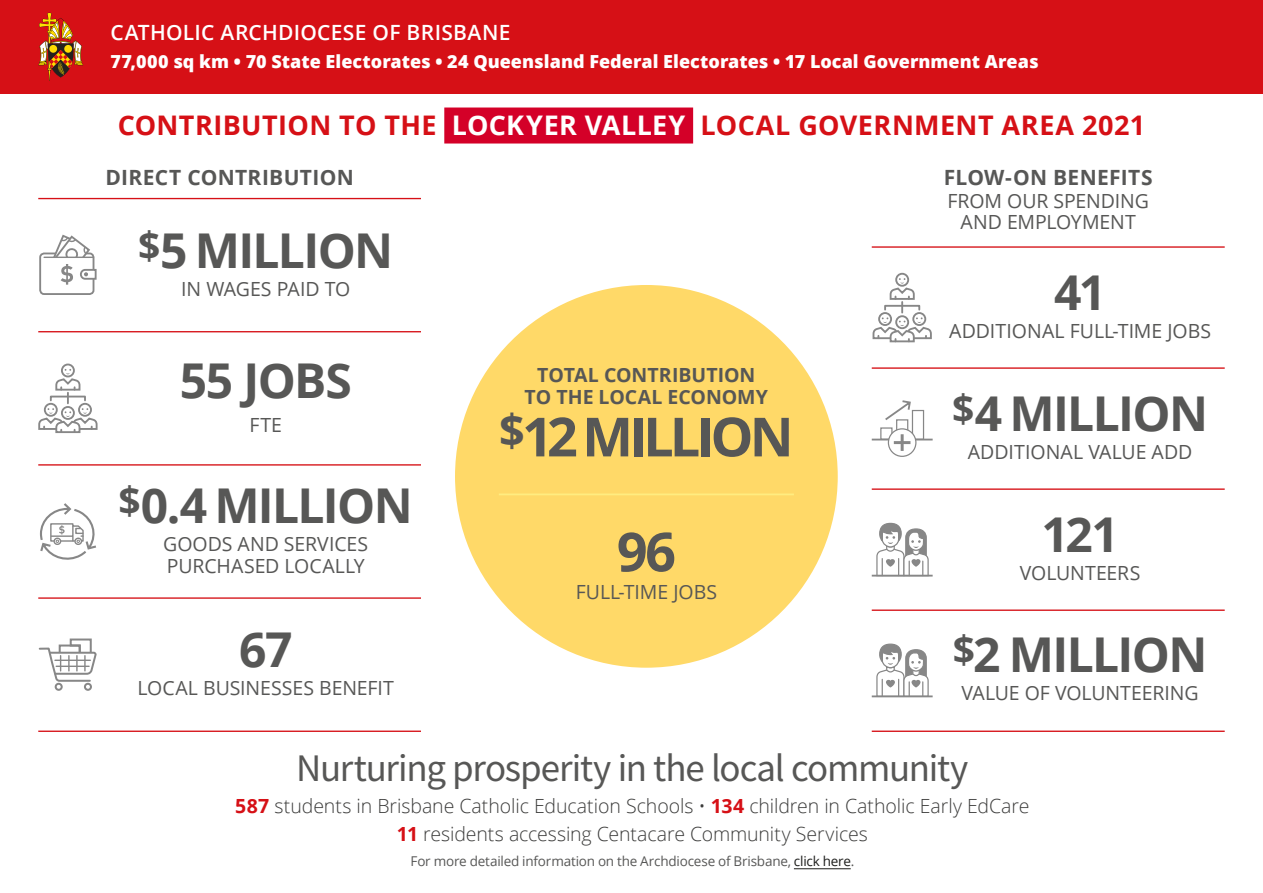
<style>
.page{position:relative;width:1263px;height:893px;background:#fff}
.page>*{position:absolute;margin:0;border:0;box-sizing:border-box;transform-origin:0 0}
.t1{font:700 54px "Open Sans";letter-spacing:-.07em;color:#575756}
.t2{font:700 48px "Open Sans";letter-spacing:-.035em;color:#575756}
.t3{font:39px "Source Sans Variable";letter-spacing:-.03em;color:#575756}
.t4{font:700 27px "Open Sans";letter-spacing:.015em;color:#d61016}
.t5{font:700 21px "Open Sans";letter-spacing:.015em;color:#575756}
.t6{font:600 21px "Open Sans";letter-spacing:.015em;color:#fff}
.t7{font:19.5px/21.8px "Open Sans";letter-spacing:-.005em;color:#575756;text-align:center}
.t8{font:300 19.5px/28px "Open Sans";letter-spacing:-.005em;color:#3c3c3b;text-align:center}
.t9{font:700 19.5px/21.8px "Open Sans";color:#575756;text-align:center}
.t10{font:800 18px "Open Sans";color:#fff}
.t11{font:13.5px "Open Sans";letter-spacing:-.015em;color:#575756}
.s1{color:#fff}
.s2{font-weight:700;color:#d61016}
.s3{color:#1d1d1b}
</style>
<div class="page">
<div style="left:455px;top:285px;width:383px;height:383px;background:#ffd968;border-radius:50%"></div>
<hr style="left:499px;top:493px;width:295px;height:2px;background:#ffec80">
<hr style="left:38px;top:331px;width:383px;height:1px;background:#d61016">
<hr style="left:38px;top:464px;width:383px;height:2px;background:#d61016">
<hr style="left:38px;top:597px;width:383px;height:2px;background:#d61016">
<hr style="left:38px;top:731px;width:383px;height:1px;background:#d61016">
<hr style="left:38px;top:198px;width:383px;height:1px;background:#d61016">
<hr style="left:872px;top:367px;width:353px;height:2px;background:#d61016">
<hr style="left:872px;top:488px;width:353px;height:2px;background:#d61016">
<hr style="left:872px;top:609px;width:353px;height:2px;background:#d61016">
<hr style="left:872px;top:731px;width:353px;height:1px;background:#d61016">
<hr style="left:872px;top:246px;width:353px;height:2px;background:#d61016">
<div style="left:61px;top:364px;width:14px;height:13px;border:2px solid #878787;border-radius:50%"></div>
<svg style="left:38px;top:369px;width:60px;height:64px"></svg>
<div style="left:39px;top:253px;width:55px;height:42px;border:2px solid #878787;border-radius:4px"></div>
<svg style="left:80px;top:268px;width:17px;height:13px"></svg>
<svg style="left:61px;top:264px;width:12px;height:21px"></svg>
<svg style="left:50px;top:234px;width:41px;height:23px"></svg>
<hr style="left:44px;top:257px;width:49px;height:1px;background:#878787">
<svg style="left:40px;top:503px;width:56px;height:57px"></svg>
<div style="left:895px;top:273px;width:14px;height:14px;border:2px solid #878787;border-radius:50%"></div>
<svg style="left:872px;top:278px;width:60px;height:65px"></svg>
<svg style="left:876px;top:522px;width:53px;height:53px"></svg>
<hr style="left:872px;top:575px;width:61px;height:2px;background:#878787">
<div style="left:888px;top:428px;width:28px;height:29px;border:1px solid #878787;border-radius:50%"></div>
<svg style="left:871px;top:400px;width:62px;height:51px"></svg>
<svg style="left:38px;top:638px;width:59px;height:45px"></svg>
<hr style="left:56px;top:666px;width:33px;height:1px;background:#878787">
<hr style="left:55px;top:660px;width:35px;height:1px;background:#878787">
<div style="left:55px;top:683px;width:8px;height:8px;border:2px solid #878787;border-radius:50%"></div>
<div style="left:84px;top:683px;width:8px;height:8px;border:2px solid #878787;border-radius:50%"></div>
<svg style="left:876px;top:643px;width:53px;height:55px"></svg>
<hr style="left:872px;top:695px;width:61px;height:2px;background:#878787">
<div style="left:0;top:0;width:1263px;height:94px;background:#d61016"></div>
<svg style="left:38px;top:13px;width:45px;height:68px"></svg>
<div style="left:444px;top:108px;width:249px;height:36px;background:#d40028"></div>
<hr style="left:794px;top:868px;width:57px;height:1px;background:#1d1d1b">
<p class="t6" style="left:111px;top:18px;width:401px">CATHOLIC ARCHDIOCESE OF BRISBANE</p>
<p class="t10" style="left:111px;top:48px;width:929px">77,000 sq km • 70 State Electorates • 24 Queensland Federal Electorates • 17 Local Government Areas</p>
<h3 class="t4" style="left:118px;top:106px;width:1029px">CONTRIBUTION TO THE <span class="s1">LOCKYER VALLEY</span> LOCAL GOVERNMENT AREA 2021</h3>
<p class="t5" style="left:105px;top:163px;width:250px">DIRECT CONTRIBUTION</p>
<p class="t5" style="left:944px;top:163px;width:210px">FLOW-ON BENEFITS</p>
<p class="t7" style="left:947px;top:189px;width:203px">FROM OUR SPENDING<br>AND EMPLOYMENT</p>
<h2 class="t2" style="left:138px;top:217px;width:256px"><sup>$</sup>5 MILLION</h2>
<p class="t7" style="left:181px;top:277px;width:171px">IN WAGES PAID TO</p>
<h2 class="t2" style="left:1054px;top:259px;width:54px">41</h2>
<p class="t7" style="left:949px;top:320px;width:263px">ADDITIONAL FULL-TIME JOBS</p>
<h2 class="t2" style="left:180px;top:347px;width:174px">55 JOBS</h2>
<p class="t7" style="left:249px;top:413px;width:34px">FTE</p>
<h2 class="t2" style="left:119px;top:472px;width:296px"><sup>$</sup>0.4 MILLION</h2>
<p class="t7" style="left:163px;top:533px;width:207px;text-align:left">GOODS AND SERVICES<br>PURCHASED LOCALLY</p>
<h2 class="t2" style="left:239px;top:616px;width:55px">67</h2>
<p class="t7" style="left:138px;top:677px;width:258px">LOCAL BUSINESSES BENEFIT</p>
<p class="t9" style="left:525px;top:364px;width:245px">TOTAL CONTRIBUTION<br>TO THE LOCAL ECONOMY</p>
<h1 class="t1" style="left:499px;top:399px;width:296px"><sup>$</sup>12 MILLION</h1>
<h1 class="t1" style="left:617px;top:514px;width:61px">96</h1>
<p class="t7" style="left:576px;top:581px;width:143px">FULL-TIME JOBS</p>
<h2 class="t2" style="left:952px;top:380px;width:257px"><sup>$</sup>4 MILLION</h2>
<p class="t7" style="left:968px;top:441px;width:226px">ADDITIONAL VALUE ADD</p>
<h2 class="t2" style="left:1041px;top:501px;width:79px">121</h2>
<p class="t7" style="left:1020px;top:562px;width:122px">VOLUNTEERS</p>
<h2 class="t2" style="left:953px;top:621px;width:256px"><sup>$</sup>2 MILLION</h2>
<p class="t7" style="left:961px;top:681px;width:239px">VALUE OF VOLUNTEERING</p>
<h3 class="t3" style="left:296px;top:744px;width:674px">Nurturing prosperity in the local community</h3>
<p class="t8" style="left:235px;top:792px;width:796px"><span class="s2">587</span> students in Brisbane Catholic Education Schools • <span class="s2">134</span> children in Catholic Early EdCare<br><span class="s2">11</span> residents accessing Centacare Community Services</p>
<p class="t11" style="left:410px;top:851px;width:445px">For more detailed information on the Archdiocese of Brisbane, <span class="s3">click here</span>.</p>
</div>
